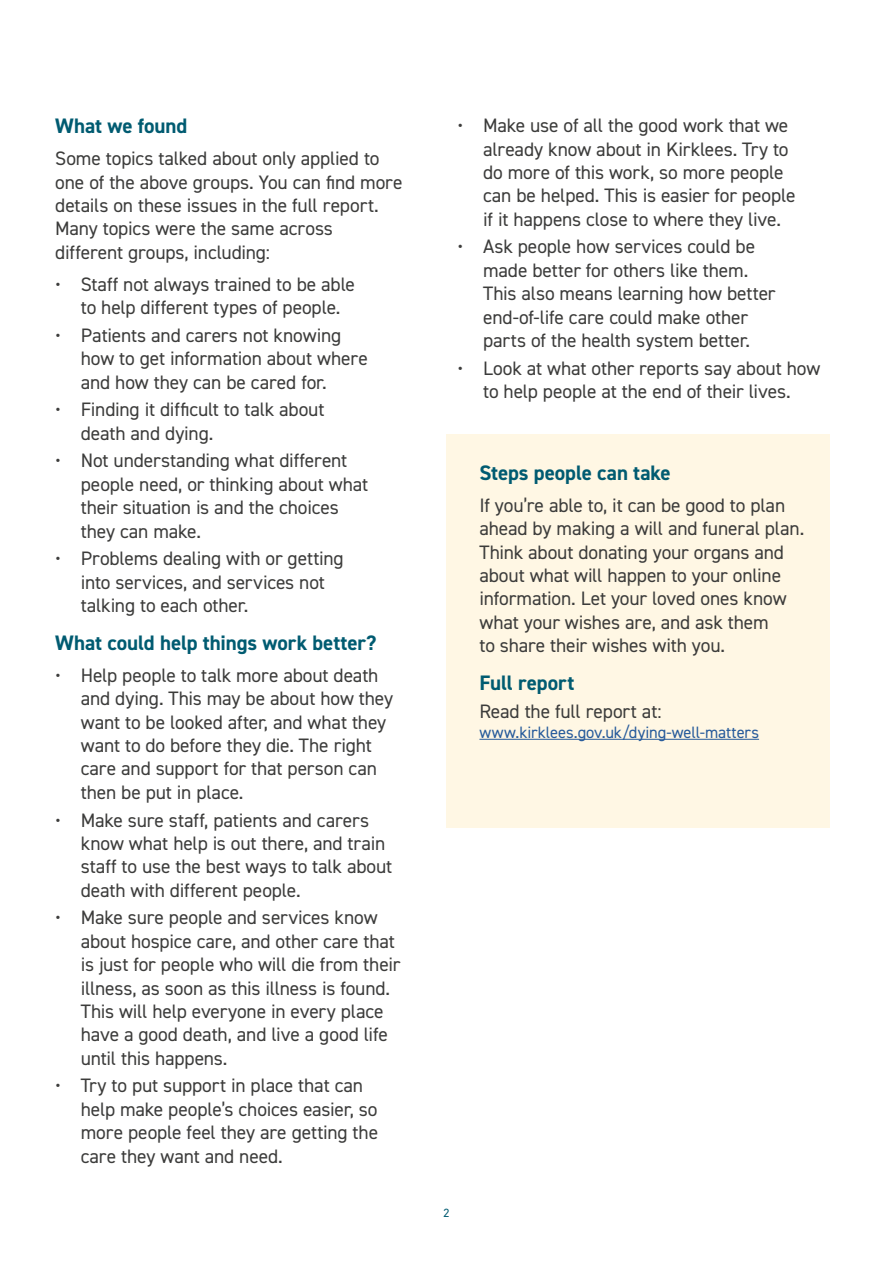
<style>
.page{position:relative;width:893px;height:1263px;background:#fff}
.page>*{position:absolute;margin:0;border:0;box-sizing:border-box;transform-origin:0 0}
.t1{font:700 21px "DIN2014";letter-spacing:-.005em;color:#005b71}
.Body_Copy__P{font:19.5px/23.4px "DIN2014";letter-spacing:-.01em;color:#3c3c3b}
.Body_Copy__P-2{font:16.5px "DIN2014";letter-spacing:-.005em;color:#275b9b}
.t2{font:12px "DIN2014";color:#005b71}
</style>
<div class="page">
<div style="left:446px;top:435px;width:383px;height:393px;background:#fff7e4"></div>
<hr style="left:479px;top:739px;width:280px;height:1px;background:#275b9b">
<h3 class="t1" style="left:55px;top:112px;width:134px">What we found</h3>
<p class="Body_Copy__P" style="left:55px;top:146px;width:349px">Some topics talked about only applied to one of the above groups. You can find more details on these issues in the full report.<br>Many topics were the same across different groups, including:</p>
<p class="Body_Copy__P" style="left:55px;top:272px;width:301px;text-align:center">• Staff not always trained to be able to help different types of people.</p>
<p class="Body_Copy__P" style="left:81px;top:323px;width:289px;text-indent:-26px">• Patients and carers not knowing how to get information about where and how they can be cared for.</p>
<p class="Body_Copy__P" style="left:81px;top:397px;width:245px;text-indent:-26px">• Finding it difficult to talk about death and dying.</p>
<p class="Body_Copy__P" style="left:81px;top:448px;width:289px;text-indent:-26px">• Not understanding what different people need, or thinking about what their situation is and the choices they can make.</p>
<p class="Body_Copy__P" style="left:81px;top:546px;width:264px;text-indent:-26px">• Problems dealing with or getting into services, and services not talking to each other.</p>
<h3 class="t1" style="left:55px;top:629px;width:322px">What could help things work better?</h3>
<p class="Body_Copy__P" style="left:81px;top:663px;width:314px;text-indent:-26px">• Help people to talk more about death and dying. This may be about how they want to be looked after, and what they want to do before they die. The right care and support for that person can then be put in place.</p>
<p class="Body_Copy__P" style="left:81px;top:808px;width:313px;text-indent:-26px">• Make sure staff, patients and carers know what help is out there, and train staff to use the best ways to talk about death with different people.</p>
<p class="Body_Copy__P" style="left:81px;top:905px;width:321px;text-indent:-26px">• Make sure people and services know about hospice care, and other care that is just for people who will die from their illness, as soon as this illness is found.<br>This will help everyone in every place have a good death, and live a good life until this happens.</p>
<p class="Body_Copy__P" style="left:81px;top:1074px;width:299px;text-indent:-26px">• Try to put support in place that can help make people’s choices easier, so more people feel they are getting the care they want and need.</p>
<p class="Body_Copy__P" style="left:483px;top:113px;width:314px;text-indent:-26px">• Make use of all the good work that we already know about in Kirklees. Try to do more of this work, so more people can be helped. This is easier for people if it happens close to where they live.</p>
<p class="Body_Copy__P" style="left:483px;top:235px;width:294px;text-indent:-26px">• Ask people how services could be made better for others like them.<br>This also means learning how better end-of-life care could make other parts of the health system better.</p>
<p class="Body_Copy__P" style="left:458px;top:356px;width:364px;text-align:center">• Look at what other reports say about how to help people at the end of their lives.</p>
<h3 class="t1" style="left:479px;top:459px;width:193px">Steps people can take</h3>
<p class="Body_Copy__P" style="left:479px;top:493px;width:326px">If you’re able to, it can be good to plan ahead by making a will and funeral plan.<br>Think about donating your organs and about what will happen to your online information. Let your loved ones know what your wishes are, and ask them<br>to share their wishes with you.</p>
<h3 class="t1" style="left:479px;top:669px;width:96px">Full report</h3>
<p class="Body_Copy__P" style="left:479px;top:699px;width:184px">Read the full report at:</p>
<p class="Body_Copy__P-2" style="left:479px;top:722px;width:281px">www.kirklees.gov.uk/dying-well-matters</p>
<p class="t2" style="left:443px;top:1205px;width:7px">2</p>
</div>
